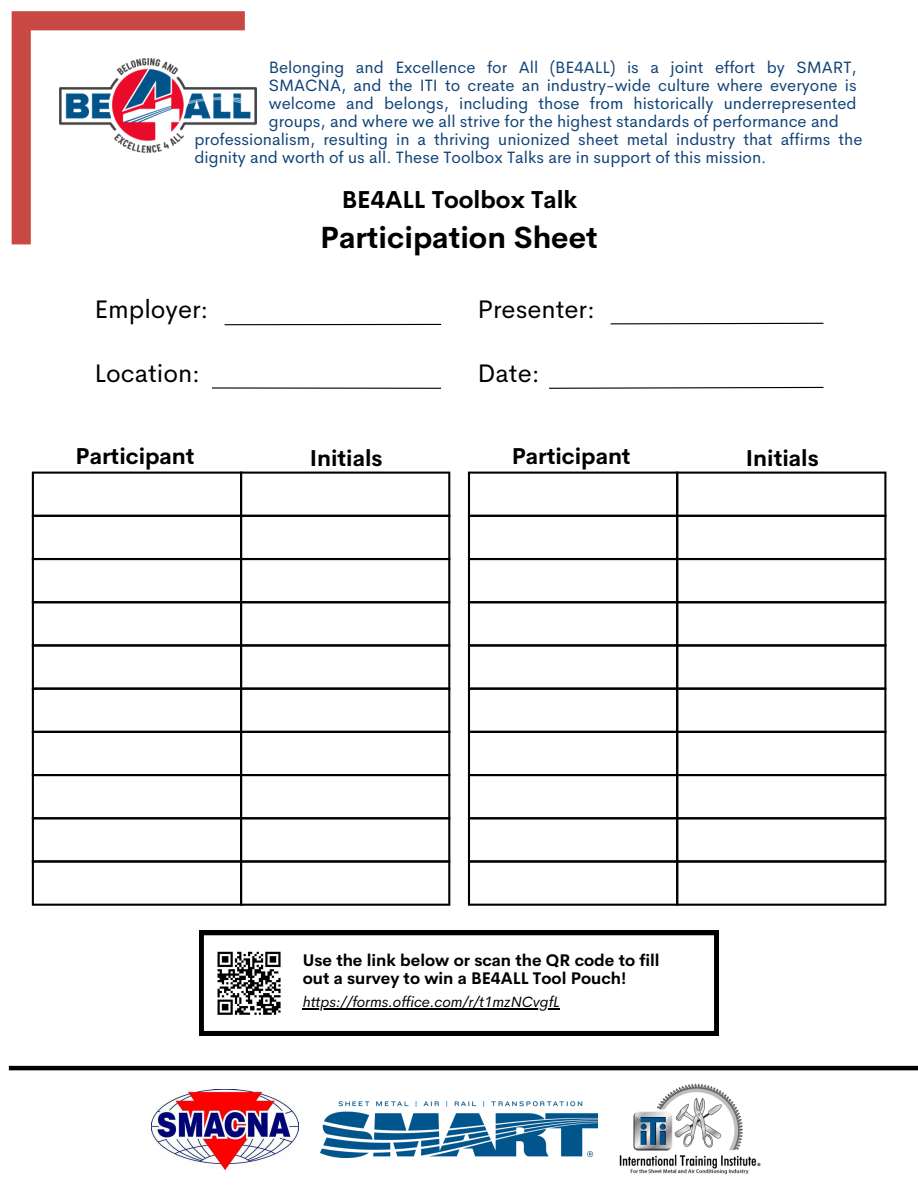
<style>
.page{position:relative;width:918px;height:1188px;background:#fff}
.page>*{position:absolute;margin:0;border:0;box-sizing:border-box;transform-origin:0 0}
.t1{font:700 30px "Cerebri Sans";color:#000}
.t2{font:25.5px "Cerebri Sans";color:#000}
.t3{font:700 24px "Cerebri Sans";color:#000}
.t4{font:700 22.5px "Cerebri Sans";color:#000}
.t5{font:16.5px/18px "Cerebri Sans";color:#104378;text-align:justify}
.t6{font:700 16.5px/18px "Cerebri Sans";color:#000}
.t7{font:italic 15px "Cerebri Sans";color:#000}
</style>
<div class="page">
<svg style="left:12px;top:11px;width:233px;height:233px"></svg>
<img style="left:59px;top:59px;width:197px;height:93px">
<img style="left:151px;top:1089px;width:148px;height:80px">
<img style="left:619px;top:1083px;width:142px;height:92px">
<img style="left:320px;top:1101px;width:277px;height:56px">
<hr style="left:9px;top:1066px;width:909px;height:4px;background:#000">
<hr style="left:225px;top:324px;width:216px;height:1px;background:#000">
<hr style="left:212px;top:387px;width:229px;height:2px;background:#000">
<svg style="left:610px;top:322px;width:214px;height:3px"></svg>
<svg style="left:549px;top:386px;width:275px;height:3px"></svg>
<svg style="left:32px;top:472px;width:418px;height:434px"></svg>
<svg style="left:468px;top:472px;width:418px;height:434px"></svg>
<svg style="left:199px;top:931px;width:519px;height:104px"></svg>
<hr style="left:303px;top:1009px;width:257px;height:1px;background:#000">
<img style="left:215px;top:949px;width:67px;height:69px">
<h3 class="t5" style="left:269px;top:58px;width:589px">Belonging and Excellence for All (BE4ALL) is a joint effort by SMART, SMACNA, and the ITI to create an industry-wide culture where everyone is welcome and belongs, including those from historically underrepresented groups, and where we all strive for the highest standards of performance and</h3>
<p class="t5" style="left:194px;top:130px;width:670px">professionalism, resulting in a thriving unionized sheet metal industry that affirms the dignity and worth of us all. These Toolbox Talks are in support of this mission.</p>
<h1 class="t3" style="left:342px;top:184px;width:237px">BE4ALL Toolbox Talk</h1>
<p class="t2" style="left:95px;top:292px;width:115px">Employer:</p>
<p class="t2" style="left:95px;top:356px;width:107px">Location:</p>
<h2 class="t1" style="left:320px;top:218px;width:279px">Participation Sheet</h2>
<p class="t2" style="left:478px;top:292px;width:119px">Presenter:</p>
<p class="t2" style="left:478px;top:356px;width:64px">Date:</p>
<p class="t4" style="left:76px;top:442px;width:120px">Participant</p>
<h3 class="t4" style="left:310px;top:443px;width:74px">Initials</h3>
<p class="t4" style="left:512px;top:442px;width:120px">Participant</p>
<h3 class="t4" style="left:746px;top:443px;width:74px">Initials</h3>
<p class="t6" style="left:303px;top:951px;width:358px">Use the link below or scan the QR code to fill out a survey to win a BE4ALL Tool Pouch!</p>
<h4 class="t7" style="left:303px;top:992px;width:259px">https://forms.office.com/r/t1mzNCvgfL</h4>
</div>
